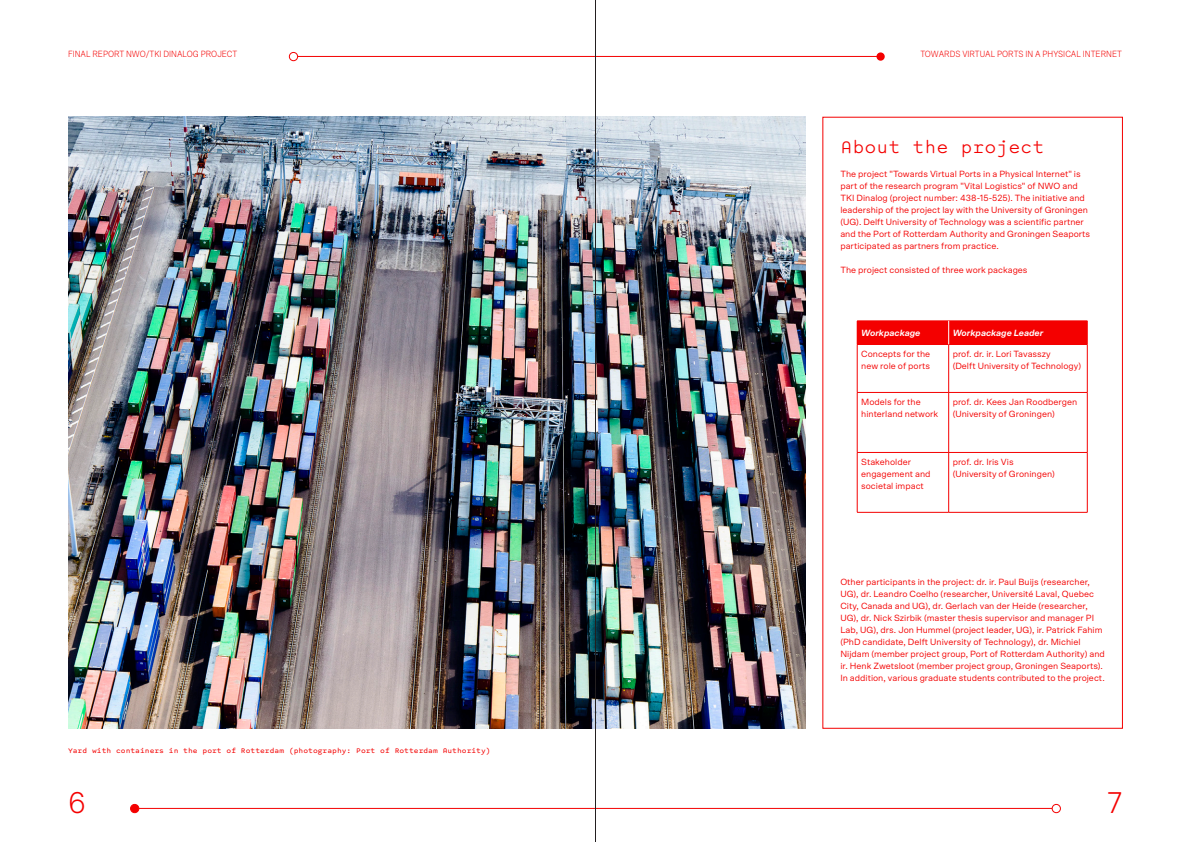
<style>
.page{position:relative;width:1191px;height:842px;background:#fff}
.page>*{position:absolute;margin:0;border:0;box-sizing:border-box;transform-origin:0 0}
.t1{font:300 30px "Scto Grotesk A";color:#f40000}
.Kopje{font:300 20px "Spot Mono";color:#f40000}
.Broodtekst{font:9px/12px "Scto Grotesk A";color:#f40000}
.t2{font:300 9px "Scto Grotesk B";color:#f40000}
.Broodtekst-2{font:italic 700 9px "Scto Grotesk A";color:#fff}
.Onderschrift{font:8px "Spot Mono";color:#f40000}
</style>
<div class="page">
<hr style="left:139px;top:808px;width:913px;height:1px;background:#f40000">
<hr style="left:298px;top:56px;width:585px;height:1px;background:#f40000">
<div style="left:289px;top:52px;width:9px;height:9px;border:1px solid #f40000;border-radius:50%"></div>
<div style="left:876px;top:52px;width:8px;height:9px;background:#f40000;border-radius:50%"></div>
<div style="left:131px;top:804px;width:8px;height:9px;background:#f40000;border-radius:50%"></div>
<div style="left:130px;top:804px;width:9px;height:9px;border:1px solid #f40000;border-radius:50%"></div>
<div style="left:1052px;top:804px;width:8px;height:9px;border:1px solid #f40000;border-radius:50%"></div>
<img style="left:68px;top:117px;width:737px;height:612px">
<div style="left:857px;top:321px;width:91px;height:23px;background:#f40000"></div>
<div style="left:948px;top:321px;width:139px;height:23px;background:#f40000"></div>
<hr style="left:1087px;top:345px;width:1px;height:47px;background:#f40000">
<hr style="left:857px;top:345px;width:1px;height:47px;background:#f40000">
<hr style="left:948px;top:345px;width:1px;height:47px;background:#f40000">
<hr style="left:857px;top:453px;width:1px;height:59px;background:#f40000">
<hr style="left:857px;top:512px;width:91px;height:1px;background:#f40000">
<hr style="left:948px;top:453px;width:1px;height:59px;background:#f40000">
<hr style="left:1087px;top:453px;width:1px;height:59px;background:#f40000">
<hr style="left:948px;top:512px;width:139px;height:1px;background:#f40000">
<hr style="left:948px;top:392px;width:139px;height:1px;background:#f40000">
<hr style="left:1087px;top:393px;width:1px;height:59px;background:#f40000">
<hr style="left:948px;top:452px;width:139px;height:1px;background:#f40000">
<hr style="left:857px;top:392px;width:91px;height:1px;background:#f40000">
<hr style="left:857px;top:393px;width:1px;height:59px;background:#f40000">
<hr style="left:948px;top:393px;width:1px;height:59px;background:#f40000">
<hr style="left:857px;top:452px;width:91px;height:1px;background:#f40000">
<svg style="left:1087px;top:321px;width:1px;height:23px"></svg>
<hr style="left:948px;top:344px;width:139px;height:1px;background:#f40000">
<hr style="left:857px;top:344px;width:91px;height:1px;background:#f40000">
<svg style="left:948px;top:321px;width:1px;height:23px"></svg>
<hr style="left:595px;top:0;width:1px;height:842px;background:#231f20">
<p class="t2" style="left:68px;top:48px;width:171px">FINAL REPORT NWO/TKI DINALOG PROJECT</p>
<p class="t2" style="left:920px;top:48px;width:203px">TOWARDS VIRTUAL PORTS IN A PHYSICAL INTERNET</p>
<p class="Kopje" style="left:840px;top:135px;width:206px">About the project</p>
<p class="Broodtekst" style="left:840px;top:167px;width:251px">The project "Towards Virtual Ports in a Physical Internet" is part of the research program "Vital Logistics" of NWO and TKI Dinalog (project number: 438-15-525). The initiative and leadership of the project lay with the University of Groningen (UG). Delft University of Technology was a scientific partner and the Port of Rotterdam Authority and Groningen Seaports participated as partners from practice.</p>
<p class="Broodtekst" style="left:840px;top:263px;width:189px">The project consisted of three work packages</p>
<p class="Broodtekst-2" style="left:861px;top:328px;width:61px">Workpackage</p>
<p class="Broodtekst-2" style="left:952px;top:328px;width:92px">Workpackage Leader</p>
<p class="Broodtekst" style="left:861px;top:347px;width:71px">Concepts for the new role of ports</p>
<p class="Broodtekst" style="left:952px;top:347px;width:100px">prof. dr. ir. Lori Tavasszy</p>
<p class="Broodtekst" style="left:952px;top:359px;width:130px">(Delft University of Technology)</p>
<p class="Broodtekst" style="left:861px;top:395px;width:79px">Models for the hinterland network</p>
<p class="Broodtekst" style="left:952px;top:395px;width:126px">prof. dr. Kees Jan Roodbergen (University of Groningen)</p>
<p class="Broodtekst" style="left:861px;top:455px;width:71px">Stakeholder engagement and societal impact</p>
<p class="Broodtekst" style="left:952px;top:455px;width:62px">prof. dr. Iris Vis</p>
<p class="Broodtekst" style="left:952px;top:467px;width:104px">(University of Groningen)</p>
<p class="Onderschrift" style="left:68px;top:745px;width:424px">Yard with containers in the port of Rotterdam (photography: Port of Rotterdam Authority)</p>
<p class="Broodtekst" style="left:840px;top:575px;width:266px">Other participants in the project: dr. ir. Paul Buijs (researcher, UG), dr. Leandro Coelho (researcher, Université Laval, Quebec City, Canada and UG), dr. Gerlach van der Heide (researcher, UG), dr. Nick Szirbik (master thesis supervisor and manager PI Lab, UG), drs. Jon Hummel (project leader, UG), ir. Patrick Fahim (PhD candidate, Delft University of Technology), dr. Michiel Nijdam (member project group, Port of Rotterdam Authority) and ir. Henk Zwetsloot (member project group, Groningen Seaports).<br>In addition, various graduate students contributed to the project.</p>
<h1 class="t1" style="left:68px;top:785px;width:19px">6</h1>
<h1 class="t1" style="left:1107px;top:785px;width:17px">7</h1>
</div>
